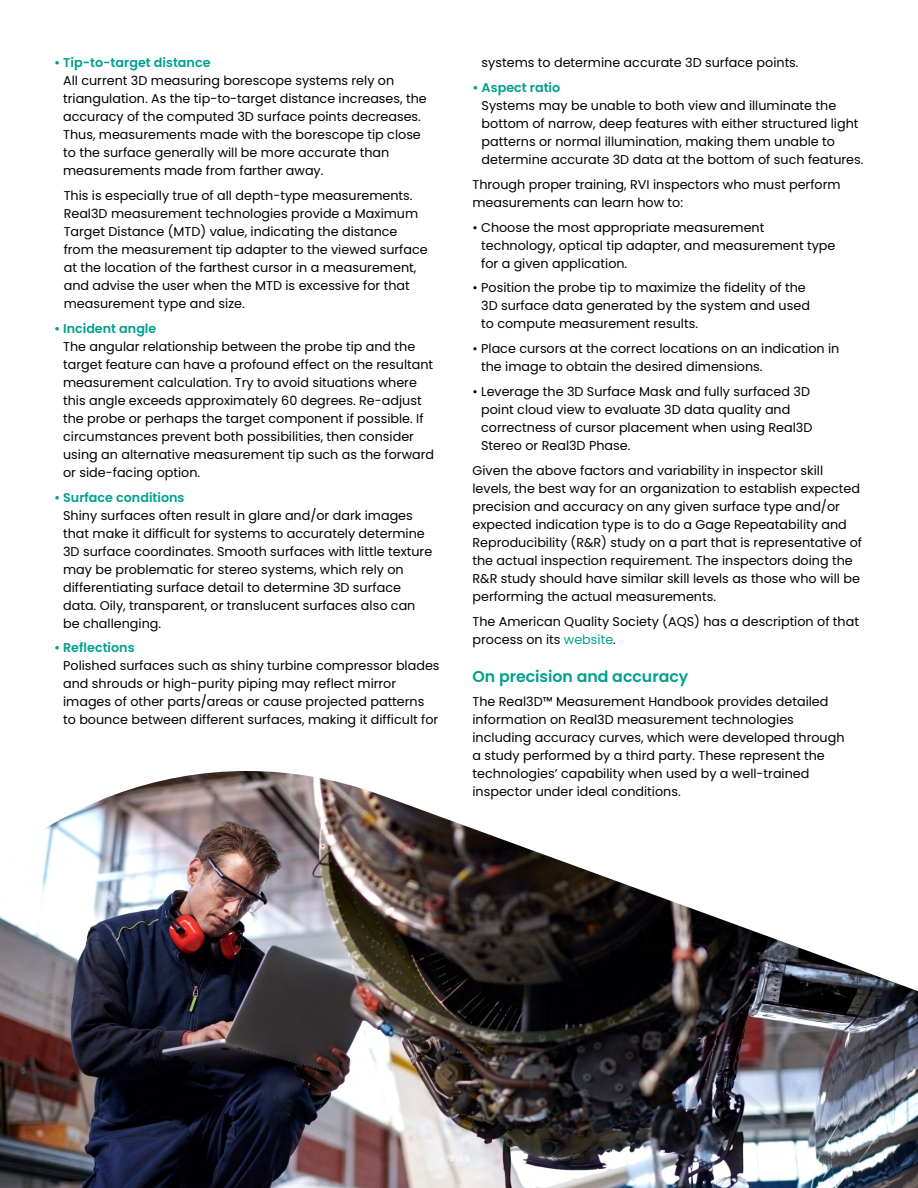
<style>
.page{position:relative;width:918px;height:1188px;background:#fff}
.page>*{position:absolute;margin:0;border:0;box-sizing:border-box;transform-origin:0 0}
.t1{font:600 15.75px "Poppins";color:#00a08e}
.t2{font:12.75px/18px "Poppins";color:#000}
.t3{font:600 12.75px "Poppins";color:#00a08e}
.s1{color:#00a08e}
</style>
<div class="page">
<img style="left:0;top:771px;width:918px;height:417px">
<p class="t3" style="left:54px;top:56px;width:158px">• Tip-to-target distance</p>
<p class="t2" style="left:63px;top:72px;width:365px">All current 3D measuring borescope systems rely on triangulation. As the tip-to-target distance increases, the accuracy of the computed 3D surface points decreases.<br>Thus, measurements made with the borescope tip close to the surface generally will be more accurate than measurements made from farther away.</p>
<p class="t2" style="left:64px;top:187px;width:366px">This is especially true of all depth-type measurements.<br>Real3D measurement technologies provide a Maximum Target Distance (MTD) value, indicating the distance from the measurement tip adapter to the viewed surface at the location of the farthest cursor in a measurement, and advise the user when the MTD is excessive for that measurement type and size.</p>
<p class="t3" style="left:54px;top:321px;width:104px">• Incident angle</p>
<p class="t2" style="left:63px;top:338px;width:373px">The angular relationship between the probe tip and the target feature can have a profound effect on the resultant measurement calculation. Try to avoid situations where this angle exceeds approximately 60 degrees. Re-adjust the probe or perhaps the target component if possible. If circumstances prevent both possibilities, then consider using an alternative measurement tip such as the forward or side-facing option.</p>
<p class="t3" style="left:54px;top:490px;width:132px">• Surface conditions</p>
<p class="t2" style="left:63px;top:506px;width:371px">Shiny surfaces often result in glare and/or dark images that make it difficult for systems to accurately determine 3D surface coordinates. Smooth surfaces with little texture may be problematic for stereo systems, which rely on differentiating surface detail to determine 3D surface data. Oily, transparent, or translucent surfaces also can be challenging.</p>
<p class="t3" style="left:54px;top:641px;width:82px">• Reflections</p>
<p class="t2" style="left:63px;top:657px;width:378px">Polished surfaces such as shiny turbine compressor blades and shrouds or high-purity piping may reflect mirror images of other parts/areas or cause projected patterns to bounce between different surfaces, making it difficult for</p>
<p class="t2" style="left:482px;top:54px;width:318px">systems to determine accurate 3D surface points.</p>
<p class="t3" style="left:473px;top:80px;width:89px">• Aspect ratio</p>
<p class="t2" style="left:482px;top:97px;width:383px">Systems may be unable to both view and illuminate the bottom of narrow, deep features with either structured light patterns or normal illumination, making them unable to determine accurate 3D data at the bottom of such features.</p>
<p class="t2" style="left:473px;top:176px;width:370px">Through proper training, RVI inspectors who must perform measurements can learn how to:</p>
<p class="t2" style="left:481px;top:218px;width:356px;text-indent:-9px">• Choose the most appropriate measurement technology, optical tip adapter, and measurement type for a given application.</p>
<p class="t2" style="left:481px;top:279px;width:330px;text-indent:-9px">• Position the probe tip to maximize the fidelity of the<br>3D surface data generated by the system and used to compute measurement results.</p>
<p class="t2" style="left:481px;top:340px;width:360px;text-indent:-9px">• Place cursors at the correct locations on an indication in the image to obtain the desired dimensions.</p>
<p class="t2" style="left:481px;top:383px;width:333px;text-indent:-9px">• Leverage the 3D Surface Mask and fully surfaced 3D point cloud view to evaluate 3D data quality and correctness of cursor placement when using Real3D Stereo or Real3D Phase.</p>
<p class="t2" style="left:473px;top:461px;width:391px">Given the above factors and variability in inspector skill levels, the best way for an organization to establish expected precision and accuracy on any given surface type and/or expected indication type is to do a Gage Repeatability and Reproducibility (R&amp;R) study on a part that is representative of the actual inspection requirement. The inspectors doing the R&amp;R study should have similar skill levels as those who will be performing the actual measurements.</p>
<p class="t2" style="left:473px;top:612px;width:388px">The American Quality Society (AQS) has a description of that process on its <span class="s1">website</span>.</p>
<p class="t1" style="left:472px;top:667px;width:217px">On precision and accuracy</p>
<p class="t2" style="left:472px;top:693px;width:374px">The Real3D™ Measurement Handbook provides detailed information on Real3D measurement technologies including accuracy curves, which were developed through a study performed by a third party. These represent the technologies’ capability when used by a well-trained inspector under ideal conditions.</p>
</div>
